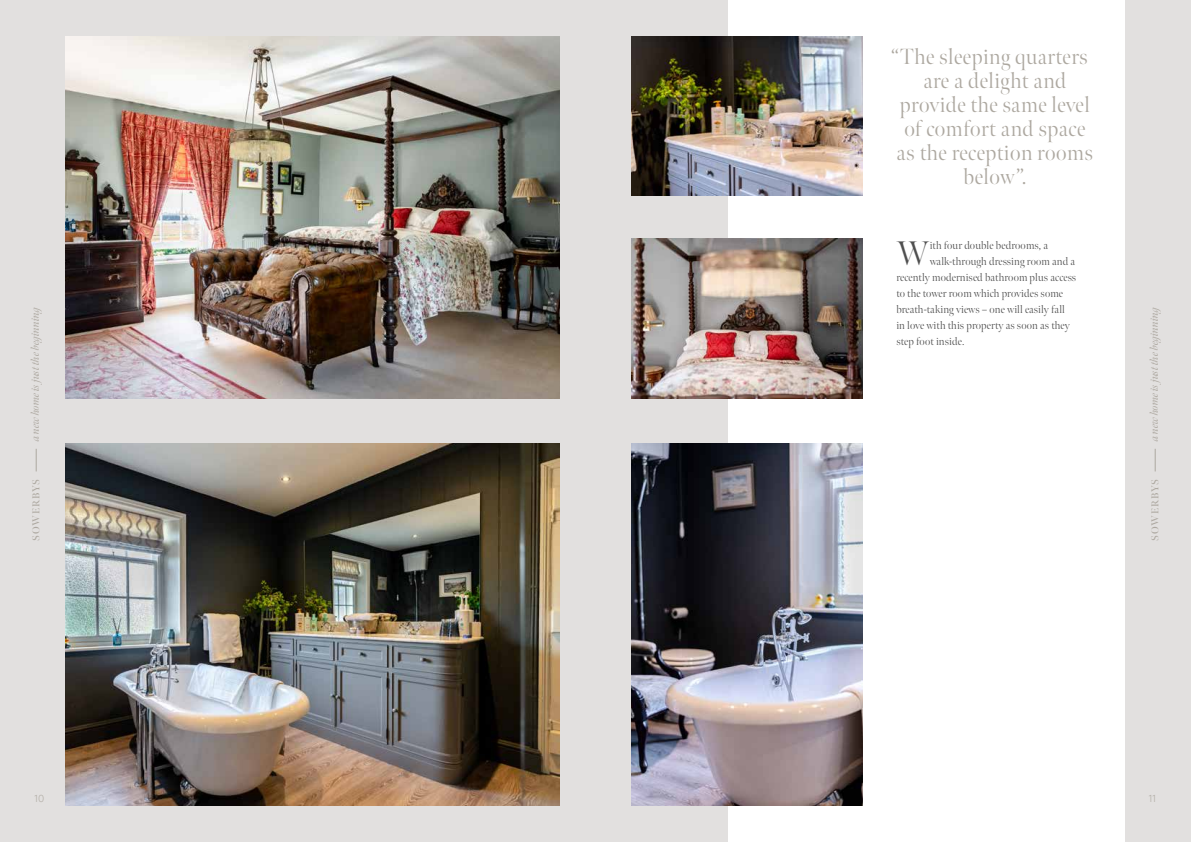
<style>
.page{position:relative;width:1191px;height:842px;background:#fff}
.page>*{position:absolute;margin:0;border:0;box-sizing:border-box;transform-origin:0 0}
.t1{font:300 34px "Meno Banner";color:#4f4f4f}
.t2{font:300 22px/24px "Meno Banner";letter-spacing:.02em;color:#ada8a0;text-align:center}
.t3{font:300 11px "Meno Banner";letter-spacing:.01em;color:#4f4f4f}
.t4{font:italic 11px "Meno Banner";letter-spacing:-.01em;color:#ada8a0}
.t5{font:600 10px "Meno Banner";letter-spacing:.08em;color:#ada8a0}
.t6{font:300 10px "Quasimoda";color:#ada8a0}
</style>
<div class="page">
<div style="left:0;top:0;width:595px;height:842px;background:#e2e0df"></div>
<div style="left:595px;top:0;width:596px;height:842px;background:#e2e0df"></div>
<svg style="left:36px;top:449px;width:1px;height:22px"></svg>
<svg style="left:1155px;top:449px;width:1px;height:22px"></svg>
<div style="left:728px;top:0;width:396px;height:842px;background:#fff"></div>
<img style="left:65px;top:36px;width:494px;height:362px">
<img style="left:65px;top:444px;width:494px;height:362px">
<img style="left:631px;top:36px;width:231px;height:160px">
<img style="left:631px;top:239px;width:231px;height:159px">
<img style="left:631px;top:444px;width:231px;height:362px">
<h2 class="t2" style="left:890px;top:44px;width:204px">“The sleeping quarters are a delight and provide the same level of comfort and space as the reception rooms below”.</h2>
<h1 class="t1" style="left:896px;top:233px;width:34px">W</h1>
<p class="t3" style="left:929px;top:239px;width:120px">ith four double bedrooms, a</p>
<p class="t3" style="left:929px;top:255px;width:147px">walk-through dressing room and a</p>
<p class="t3" style="left:896px;top:271px;width:181px">recently modernised bathroom plus access</p>
<p class="t3" style="left:896px;top:287px;width:168px">to the tower room which provides some</p>
<p class="t3" style="left:896px;top:303px;width:170px">breath-taking views – one will easily fall</p>
<p class="t3" style="left:896px;top:319px;width:175px">in love with this property as soon as they</p>
<p class="t3" style="left:896px;top:335px;width:70px">step foot inside.</p>
<p class="t4" style="left:29px;top:441px;width:138px;rotate:-90deg">a new home is just the beginning</p>
<p class="t4" style="left:1147px;top:441px;width:138px;rotate:-90deg">a new home is just the beginning</p>
<p class="t5" style="left:30px;top:541px;width:63px;rotate:-90deg">SOWERBYS</p>
<p class="t5" style="left:1149px;top:541px;width:63px;rotate:-90deg">SOWERBYS</p>
<p class="t6" style="left:35px;top:791px;width:11px">10</p>
<p class="t6" style="left:1148px;top:791px;width:9px">11</p>
</div>
